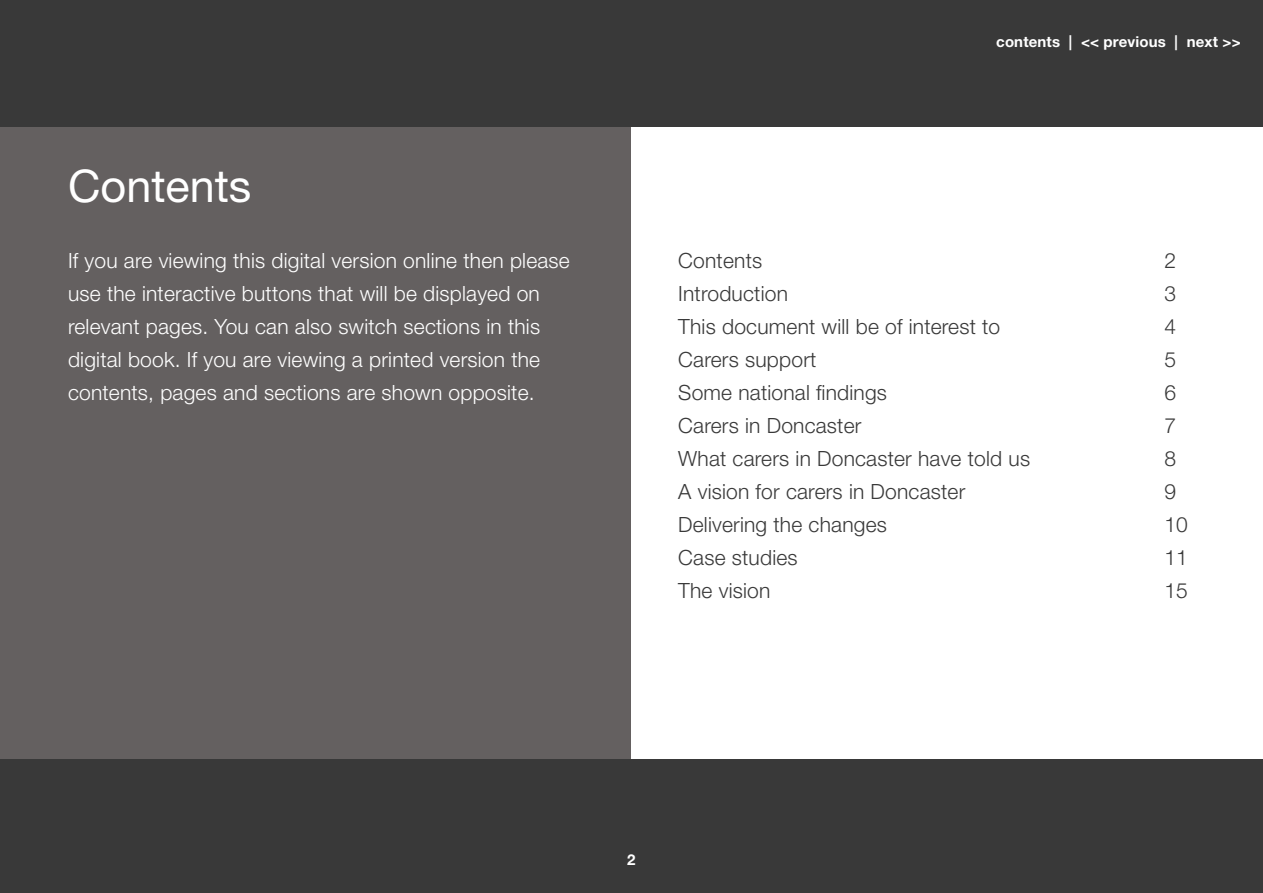
<style>
.page{position:relative;width:1263px;height:893px;background:#393939}
.page>*{position:absolute;margin:0;border:0;box-sizing:border-box;transform-origin:0 0}
.t1{font:45px "Helvetica Neue LT Std";color:#fff}
.t2{font:300 21px/33px "Helvetica Neue LT Std";letter-spacing:.01em;color:#fff}
.t3{font:300 21px "Helvetica Neue LT Std";letter-spacing:.01em;color:#393939}
.t4{font:700 15px "Helvetica Neue LT Std";letter-spacing:.01em;color:#fff}
</style>
<div class="page">
<div style="left:0;top:128px;width:631px;height:631px;background:#646060"></div>
<div style="left:631px;top:128px;width:632px;height:631px;background:#fff"></div>
<h1 class="t1" style="left:68px;top:159px;width:185px">Contents</h1>
<p class="t4" style="left:996px;top:32px;width:246px">contents | &lt;&lt; previous | next &gt;&gt;</p>
<p class="t2" style="left:68px;top:244px;width:503px">If you are viewing this digital version online then please use the interactive buttons that will be displayed on relevant pages. You can also switch sections in this digital book. If you are viewing a printed version the contents, pages and sections are shown opposite.</p>
<p class="t3" style="left:678px;top:248px;width:85px">Contents</p>
<p class="t3" style="left:1164px;top:248px;width:13px">2</p>
<p class="t3" style="left:678px;top:281px;width:111px">Introduction</p>
<p class="t3" style="left:1164px;top:281px;width:13px">3</p>
<p class="t3" style="left:678px;top:314px;width:324px">This document will be of interest to</p>
<p class="t3" style="left:1164px;top:314px;width:13px">4</p>
<p class="t3" style="left:678px;top:347px;width:140px">Carers support</p>
<p class="t3" style="left:1164px;top:347px;width:13px">5</p>
<p class="t3" style="left:678px;top:380px;width:210px">Some national findings</p>
<p class="t3" style="left:1164px;top:380px;width:13px">6</p>
<p class="t3" style="left:678px;top:413px;width:185px">Carers in Doncaster</p>
<p class="t3" style="left:1164px;top:413px;width:13px">7</p>
<p class="t3" style="left:678px;top:446px;width:353px">What carers in Doncaster have told us</p>
<p class="t3" style="left:1164px;top:446px;width:13px">8</p>
<p class="t3" style="left:678px;top:479px;width:288px">A vision for carers in Doncaster</p>
<p class="t3" style="left:1164px;top:479px;width:13px">9</p>
<p class="t3" style="left:678px;top:512px;width:210px">Delivering the changes</p>
<p class="t3" style="left:1164px;top:512px;width:25px">10</p>
<p class="t3" style="left:678px;top:545px;width:121px">Case studies</p>
<p class="t3" style="left:1164px;top:545px;width:25px">11</p>
<p class="t3" style="left:678px;top:578px;width:94px">The vision</p>
<p class="t3" style="left:1164px;top:578px;width:25px">15</p>
<p class="t4" style="left:627px;top:851px;width:10px">2</p>
</div>
